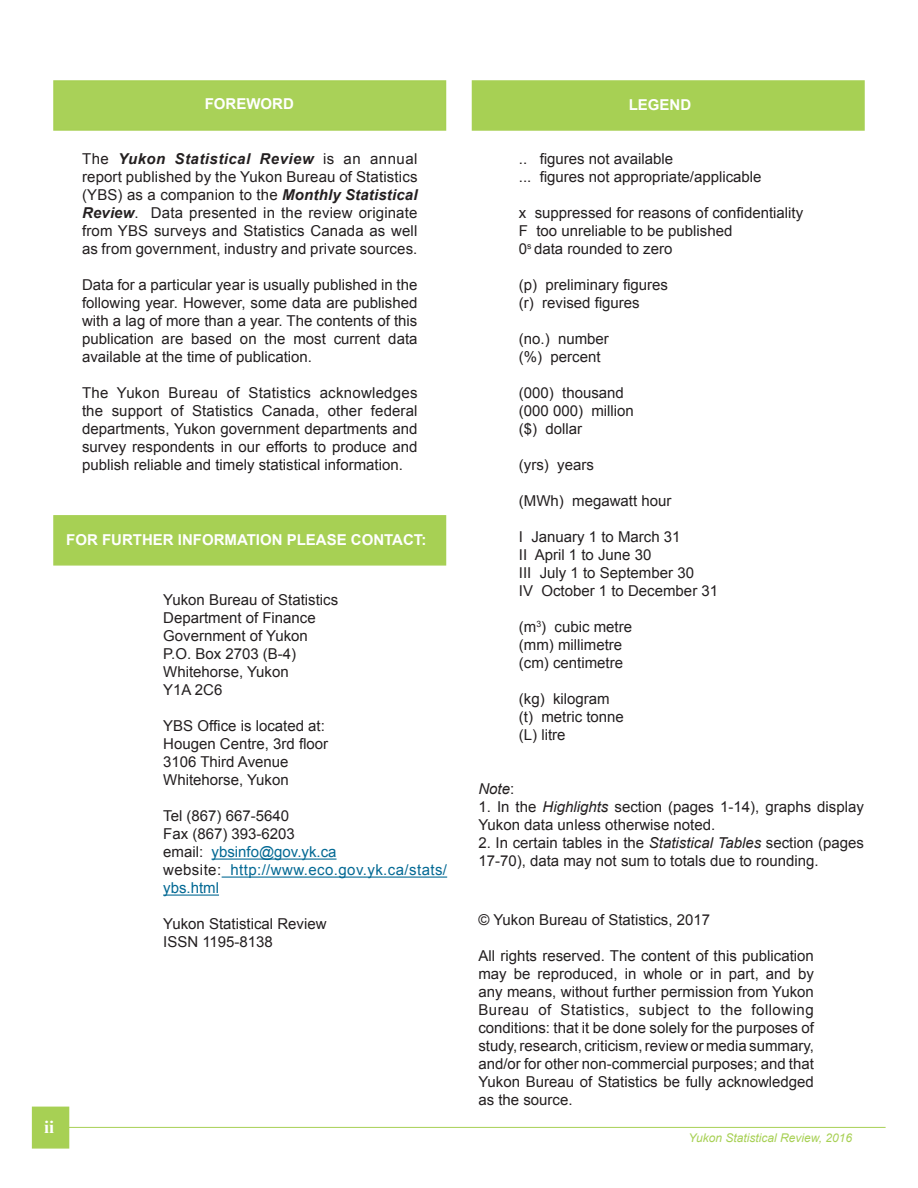
<style>
.page{position:relative;width:918px;height:1188px;background:#fff}
.page>*{position:absolute;margin:0;border:0;box-sizing:border-box;transform-origin:0 0}
.t1{font:700 18px "Times New Roman";color:#fff}
.t2{font:15px/18px "Arial";color:#231f20}
.t3{font:15px/18px "Arial";color:#036994}
.t4{font:700 15px "Arial";color:#fff}
.t5{font:italic 15px "Arial";color:#231f20}
.t6{font:italic 12px "Arial";color:#a7d054}
.s1{font-weight:700;font-style:italic}
.s2{color:#231f20}
.s3{font-style:normal}
.s4{font-style:italic}
</style>
<div class="page">
<div style="left:32px;top:1107px;width:37px;height:42px;background:#a7d054"></div>
<hr style="left:69px;top:1127px;width:817px;height:1px;background:#a7d054">
<div style="left:53px;top:515px;width:393px;height:51px;background:#a7d054;border:2px solid #a7d054"></div>
<div style="left:472px;top:80px;width:393px;height:51px;background:#a7d054;border:2px solid #a7d054"></div>
<div style="left:53px;top:80px;width:393px;height:51px;background:#a9d158;border:2px solid #a7d054"></div>
<hr style="left:212px;top:859px;width:125px;height:1px;background:#036994">
<hr style="left:222px;top:877px;width:225px;height:1px;background:#036994">
<hr style="left:163px;top:895px;width:56px;height:1px;background:#036994">
<p class="t4" style="left:205px;top:94px;width:91px">FOREWORD</p>
<p class="t2" style="left:82px;top:150px;width:337px;text-align:justify">The <span class="s1">Yukon Statistical Review</span> is an annual report published by the Yukon Bureau of Statistics (YBS) as a companion to the <span class="s1">Monthly Statistical Review</span>. Data presented in the review originate from YBS surveys and Statistics Canada as well as from government, industry and private sources.</p>
<p class="t2" style="left:82px;top:276px;width:337px;text-align:justify">Data for a particular year is usually published in the following year. However, some data are published with a lag of more than a year. The contents of this publication are based on the most current data available at the time of publication.</p>
<p class="t2" style="left:82px;top:384px;width:337px;text-align:justify">The Yukon Bureau of Statistics acknowledges the support of Statistics Canada, other federal departments, Yukon government departments and survey respondents in our efforts to produce and publish reliable and timely statistical information.</p>
<p class="t4" style="left:66px;top:530px;width:362px">FOR FURTHER INFORMATION PLEASE CONTACT:</p>
<p class="t2" style="left:163px;top:591px;width:177px">Yukon Bureau of Statistics<br>Department of Finance<br>Government of Yukon<br>P.O. Box 2703 (B-4)<br>Whitehorse, Yukon<br>Y1A 2C6</p>
<p class="t2" style="left:163px;top:717px;width:167px">YBS Office is located at:<br>Hougen Centre, 3rd floor<br>3106 Third Avenue<br>Whitehorse, Yukon</p>
<p class="t3" style="left:163px;top:807px;width:285px"><span class="s2">Tel (867) 667-5640<br>Fax (867) 393-6203<br>email:</span> ybsinfo@gov.yk.ca<br><span class="s2">website:</span> http://www.eco.gov.yk.ca/stats/ ybs.html</p>
<p class="t2" style="left:163px;top:915px;width:165px">Yukon Statistical Review<br>ISSN 1195-8138</p>
<p class="t1" style="left:44px;top:1114px;width:12px">ii</p>
<p class="t4" style="left:629px;top:95px;width:64px">LEGEND</p>
<p class="t2" style="left:519px;top:150px;width:244px">.. figures not available<br>... figures not appropriate/applicable</p>
<p class="t2" style="left:519px;top:204px;width:286px">x suppressed for reasons of confidentiality<br>F too unreliable to be published<br>0<sup>s</sup> data rounded to zero</p>
<p class="t2" style="left:519px;top:276px;width:151px">(p) preliminary figures (r) revised figures</p>
<p class="t2" style="left:519px;top:330px;width:92px">(no.) number (%) percent</p>
<p class="t2" style="left:519px;top:384px;width:117px">(000) thousand (000 000) million ($) dollar</p>
<p class="t2" style="left:519px;top:456px;width:76px">(yrs) years</p>
<p class="t2" style="left:519px;top:492px;width:154px">(MWh) megawatt hour</p>
<p class="t2" style="left:519px;top:528px;width:201px">I January 1 to March 31<br>II April 1 to June 30<br>III July 1 to September 30<br>IV October 1 to December 31</p>
<p class="t2" style="left:519px;top:618px;width:115px">(m<sup>3</sup>) cubic metre (mm) millimetre (cm) centimetre</p>
<p class="t2" style="left:519px;top:690px;width:107px">(kg) kilogram (t) metric tonne (L) litre</p>
<p class="t5" style="left:478px;top:779px;width:37px">Note<span class="s3">:</span></p>
<p class="t2" style="left:478px;top:798px;width:387px">1. In the <span class="s4">Highlights</span> section (pages 1-14), graphs display<br>Yukon data unless otherwise noted.</p>
<p class="t2" style="left:478px;top:834px;width:387px">2. In certain tables in the <span class="s4">Statistical Tables</span> section (pages<br>17-70), data may not sum to totals due to rounding.</p>
<p class="t2" style="left:478px;top:911px;width:233px">© Yukon Bureau of Statistics, 2017</p>
<p class="t2" style="left:478px;top:947px;width:337px;text-align:justify">All rights reserved. The content of this publication may be reproduced, in whole or in part, and by any means, without further permission from Yukon Bureau of Statistics, subject to the following conditions: that it be done solely for the purposes of study, research, criticism, review or media summary, and/or for other non-commercial purposes; and that Yukon Bureau of Statistics be fully acknowledged as the source.</p>
<p class="t6" style="left:689px;top:1130px;width:165px">Yukon Statistical Review, 2016</p>
</div>
